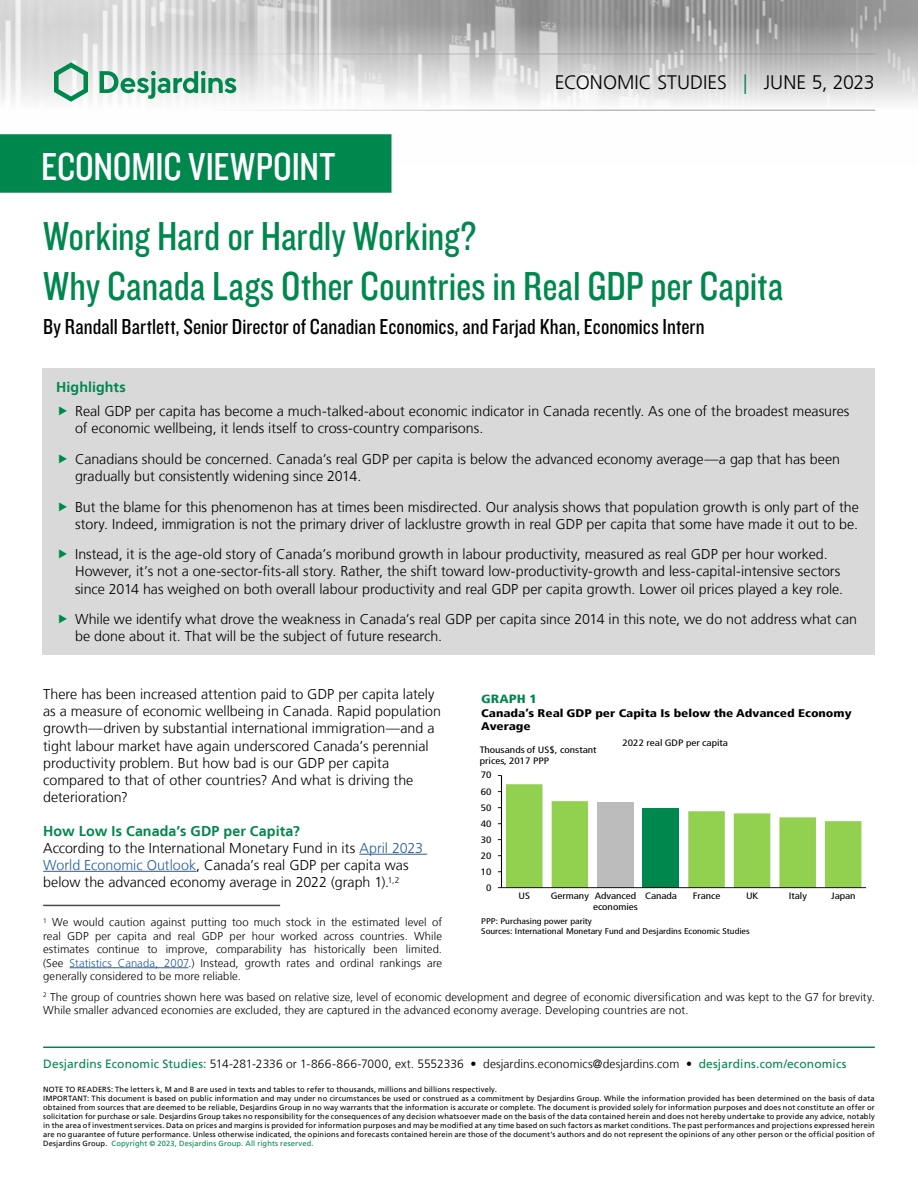
<style>
.page{position:relative;width:918px;height:1188px;background:#fff}
.page>*{position:absolute;margin:0;border:0;box-sizing:border-box;transform-origin:0 0}
.t1{font:42px/50.4px "Knockout 29 Junior Ltweight";color:#00874e}
.t2{font:40.5px "Knockout 29 Junior Ltweight";letter-spacing:-.005em;color:#fff}
.t3{font:22.5px "Knockout 29 Junior Ltweight";letter-spacing:.005em;color:#000}
.t4{font:300 19.5px "Frutiger LT";letter-spacing:.005em;color:#000}
.t5{font:300 14.25px/17.1px "Frutiger LT";color:#000}
.t6{font:700 14.25px "Frutiger LT";letter-spacing:.005em;color:#00874e}
.t7{font:300 12px "Frutiger LT";letter-spacing:.005em;color:#000}
.t8{font:900 condensed 12px "Frutiger LT";color:#00874e;scale:1.2 1}
.t9{font:300 11.25px/13.5px "Frutiger LT";letter-spacing:.01em;color:#000;text-align:justify}
.t10{font:900 condensed 11.1px/13.2px "Frutiger LT";color:#000;scale:1.2 1}
.t11{font:condensed 9.3px/10.8px "Frutiger LT";color:#000;text-align:right;scale:1.2 1}
.t12{font:condensed 8.25px/9.9px "Frutiger LT";color:#000;scale:1.2 1}
.t13{font:7.5px/9px "Frutiger LT";letter-spacing:.02em;color:#000}
.s1{color:#00874e}
.s2{font-weight:700;color:#00874e}
.s3{color:#275b9b}
.s4{font-weight:400;color:#00874e}
</style>
<div class="page">
<img style="left:0;top:0;width:918px;height:111px">
<hr style="left:43px;top:54px;width:832px;height:1px;background:#9d9d9c">
<hr style="left:43px;top:110px;width:832px;height:1px;background:#9d9d9c">
<svg style="left:54px;top:62px;width:34px;height:40px"></svg>
<svg style="left:100px;top:71px;width:136px;height:28px"></svg>
<div style="left:0;top:135px;width:391px;height:57px;background:#00874e"></div>
<div style="left:0;top:134px;width:392px;height:59px;border:2px solid #00874e"></div>
<hr style="left:43px;top:1047px;width:832px;height:1px;background:#00874e">
<hr style="left:359px;top:854px;width:68px;height:1px;background:#275b9b">
<hr style="left:43px;top:871px;width:153px;height:1px;background:#275b9b">
<hr style="left:501px;top:776px;width:1px;height:112px;background:#000">
<svg style="left:498px;top:784px;width:363px;height:104px"></svg>
<hr style="left:502px;top:887px;width:364px;height:1px;background:#000">
<div style="left:43px;top:368px;width:832px;height:287px;background:#d9d9d9"></div>
<hr style="left:43px;top:905px;width:237px;height:1px;background:#4a4a49">
<hr style="left:70px;top:968px;width:118px;height:1px;background:#275b9b">
<h2 class="t2" style="left:41px;top:140px;width:296px">ECONOMIC VIEWPOINT</h2>
<h3 class="t4" style="left:555px;top:72px;width:322px">ECONOMIC STUDIES <span class="s1">|</span> JUNE 5, 2023</h3>
<h1 class="t1" style="left:43px;top:209px;width:742px">Working Hard or Hardly Working?<br>Why Canada Lags Other Countries in Real GDP per Capita</h1>
<h3 class="t3" style="left:43px;top:312px;width:663px">By Randall Bartlett, Senior Director of Canadian Economics, and Farjad Khan, Economics Intern</h3>
<p class="t6" style="left:56px;top:379px;width:71px">Highlights</p>
<p class="t5" style="left:75px;top:403px;width:776px">Real GDP per capita has become a much-talked-about economic indicator in Canada recently. As one of the broadest measures of economic wellbeing, it lends itself to cross-country comparisons.</p>
<p class="t5" style="left:75px;top:451px;width:767px">Canadians should be concerned. Canada’s real GDP per capita is below the advanced economy average—a gap that has been gradually but consistently widening since 2014.</p>
<p class="t5" style="left:75px;top:498px;width:785px">But the blame for this phenomenon has at times been misdirected. Our analysis shows that population growth is only part of the story. Indeed, immigration is not the primary driver of lacklustre growth in real GDP per capita that some have made it out to be.</p>
<p class="t5" style="left:75px;top:546px;width:770px">Instead, it is the age-old story of Canada’s moribund growth in labour productivity, measured as real GDP per hour worked.<br>However, it’s not a one-sector-fits-all story. Rather, the shift toward low-productivity-growth and less-capital-intensive sectors since 2014 has weighed on both overall labour productivity and real GDP per capita growth. Lower oil prices played a key role.</p>
<p class="t5" style="left:75px;top:611px;width:784px">While we identify what drove the weakness in Canada’s real GDP per capita since 2014 in this note, we do not address what can be done about it. That will be the subject of future research.</p>
<p class="t5" style="left:43px;top:686px;width:399px">There has been increased attention paid to GDP per capita lately as a measure of economic wellbeing in Canada. Rapid population growth—driven by substantial international immigration—and a tight labour market have again underscored Canada’s perennial productivity problem. But how bad is our GDP per capita compared to that of other countries? And what is driving the deterioration?</p>
<p class="t5" style="left:43px;top:823px;width:382px"><span class="s2">How Low Is Canada’s GDP per Capita?<br></span>According to the International Monetary Fund in its <span class="s3">April 2023<br>World Economic Outlook</span>, Canada’s real GDP per capita was below the advanced economy average in 2022 (graph 1).<sup>1,2</sup></p>
<p class="t8" style="left:481px;top:692px;width:48px">GRAPH 1</p>
<p class="t10" style="left:481px;top:706px;width:310px">Canada’s Real GDP per Capita Is below the Advanced Economy<br>Average</p>
<p class="t11" style="left:480px;top:744px;width:99px;text-align:left">Thousands of US$, constant prices, 2017 PPP</p>
<p class="t11" style="left:481px;top:770px;width:10px">70</p>
<p class="t11" style="left:481px;top:786px;width:10px">60</p>
<p class="t11" style="left:481px;top:802px;width:10px">50</p>
<p class="t11" style="left:481px;top:818px;width:10px">40</p>
<p class="t11" style="left:481px;top:834px;width:10px">30</p>
<p class="t11" style="left:481px;top:850px;width:10px">20</p>
<p class="t11" style="left:481px;top:866px;width:10px">10</p>
<p class="t11" style="left:623px;top:738px;width:89px">2022 real GDP per capita</p>
<p class="t11" style="left:486px;top:882px;width:6px">0</p>
<p class="t11" style="left:519px;top:891px;width:11px">US</p>
<p class="t11" style="left:551px;top:891px;width:74px">Germany Advanced economies</p>
<p class="t11" style="left:645px;top:891px;width:28px">Canada</p>
<p class="t11" style="left:693px;top:891px;width:25px">France</p>
<p class="t11" style="left:746px;top:891px;width:12px">UK</p>
<p class="t11" style="left:789px;top:891px;width:17px">Italy</p>
<p class="t11" style="left:831px;top:891px;width:22px">Japan</p>
<p class="t12" style="left:481px;top:916px;width:225px">PPP: Purchasing power parity<br>Sources: International Monetary Fund and Desjardins Economic Studies</p>
<p class="t9" style="left:43px;top:916px;width:400px"><sup>1</sup> We would caution against putting too much stock in the estimated level of real GDP per capita and real GDP per hour worked across countries. While estimates continue to improve, comparability has historically been limited. (See <span class="s3">Statistics Canada, 2007</span>.) Instead, growth rates and ordinal rankings are generally considered to be more reliable.</p>
<p class="t9" style="left:43px;top:990px;width:833px"><sup>2</sup> The group of countries shown here was based on relative size, level of economic development and degree of economic diversification and was kept to the G7 for brevity.<br>While smaller advanced economies are excluded, they are captured in the advanced economy average. Developing countries are not.</p>
<p class="t7" style="left:43px;top:1057px;width:805px"><span class="s4">Desjardins Economic Studies:</span> 514‑281‑2336 or 1-866‑866‑7000, ext. 5552336 • desjardins.economics@desjardins.com • <span class="s4">desjardins.com/economics</span></p>
<p class="t13" style="left:43px;top:1085px;width:833px">NOTE TO READERS: The letters k, M and B are used in texts and tables to refer to thousands, millions and billions respectively.<br>IMPORTANT: This document is based on public information and may under no circumstances be used or construed as a commitment by Desjardins Group. While the information provided has been determined on the basis of data obtained from sources that are deemed to be reliable, Desjardins Group in no way warrants that the information is accurate or complete. The document is provided solely for information purposes and does not constitute an offer or solicitation for purchase or sale. Desjardins Group takes no responsibility for the consequences of any decision whatsoever made on the basis of the data contained herein and does not hereby undertake to provide any advice, notably in the area of investment services. Data on prices and margins is provided for information purposes and may be modified at any time based on such factors as market conditions. The past performances and projections expressed herein are no guarantee of future performance. Unless otherwise indicated, the opinions and forecasts contained herein are those of the document’s authors and do not represent the opinions of any other person or the official position of Desjardins Group. <span class="s1">Copyright © 2023, Desjardins Group. All rights reserved.</span></p>
</div>
